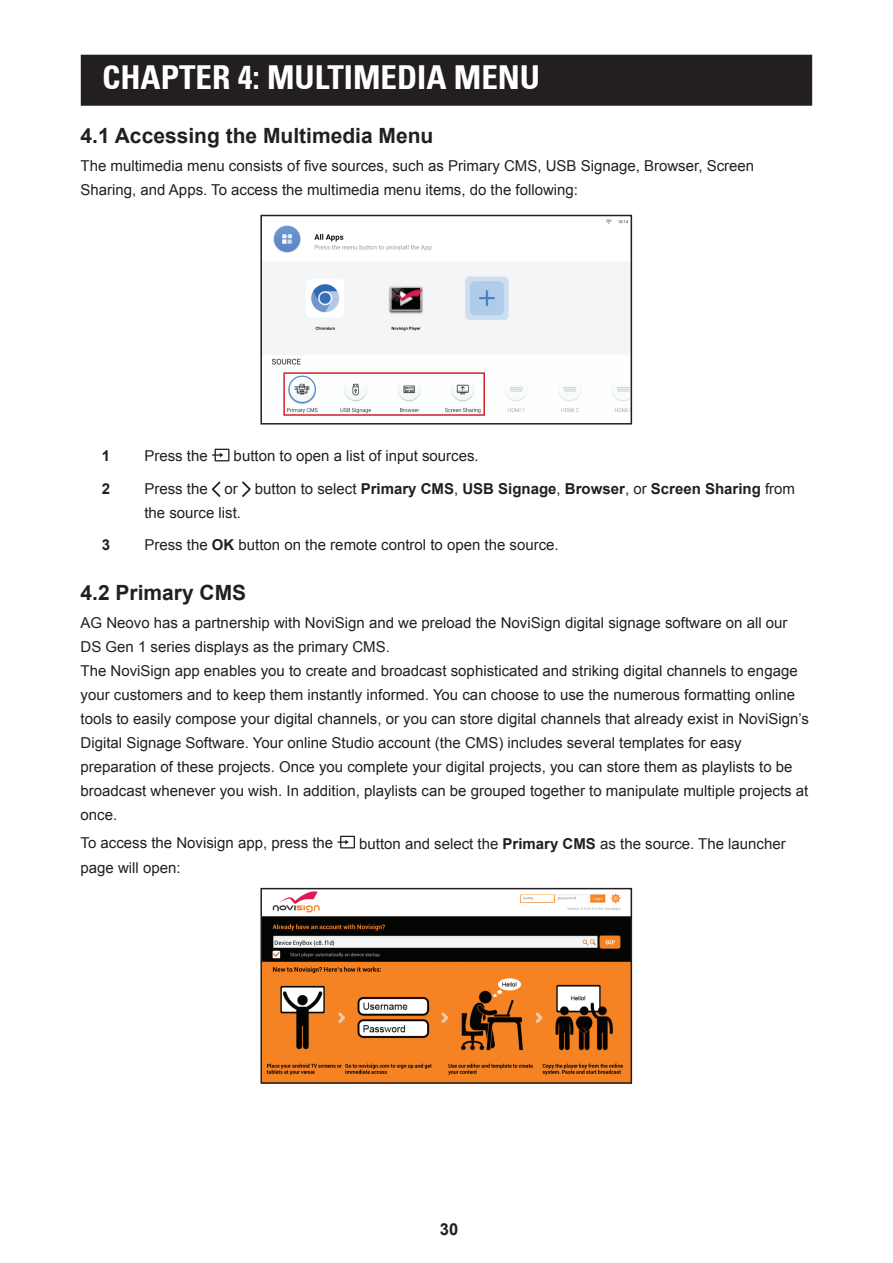
<style>
.page{position:relative;width:893px;height:1263px;background:#fff}
.page>*{position:absolute;margin:0;border:0;box-sizing:border-box;transform-origin:0 0}
.t1{font:700 condensed 33px "Univers 67";color:#fff}
.t2{font:700 21px "Arial";color:#231f20}
.t3{font:700 16.5px "Arial";color:#231f20}
.t4{font:15px/24px "Arial";color:#231f20}
.t5{font:700 15px "Arial";color:#231f20}
.s1{font-weight:700}
</style>
<div class="page">
<div style="left:82px;top:55px;width:729px;height:50px;background:#231f20"></div>
<div style="left:81px;top:55px;width:731px;height:51px;border:2px solid #231f20"></div>
<img style="left:263px;top:219px;width:366px;height:194px">
<div style="left:260px;top:215px;width:372px;height:209px;border:2px solid #231f20"></div>
<div style="left:283px;top:372px;width:202px;height:44px;border:2px solid #d1232a"></div>
<svg style="left:212px;top:449px;width:17px;height:12px"></svg>
<svg style="left:212px;top:482px;width:8px;height:15px"></svg>
<svg style="left:242px;top:481px;width:9px;height:16px"></svg>
<svg style="left:337px;top:836px;width:18px;height:12px"></svg>
<img style="left:263px;top:891px;width:366px;height:190px">
<div style="left:260px;top:888px;width:372px;height:196px;border:2px solid #231f20"></div>
<h1 class="t1" style="left:102px;top:57px;width:440px">CHAPTER 4: MULTIMEDIA MENU</h1>
<h2 class="t2" style="left:81px;top:121px;width:354px">4.1 Accessing the Multimedia Menu</h2>
<p class="t4" style="left:81px;top:154px;width:675px">The multimedia menu consists of five sources, such as Primary CMS, USB Signage, Browser, Screen<br>Sharing, and Apps. To access the multimedia menu items, do the following:</p>
<p class="t5" style="left:102px;top:446px;width:10px">1</p>
<p class="t4" style="left:144px;top:444px;width:65px">Press the</p>
<p class="t4" style="left:234px;top:444px;width:247px">button to open a list of input sources.</p>
<p class="t5" style="left:102px;top:478px;width:10px">2</p>
<p class="t4" style="left:144px;top:477px;width:652px">Press the or button to select <span class="s1">Primary CMS</span>, <span class="s1">USB Signage</span>, <span class="s1">Browser</span>, or <span class="s1">Screen Sharing</span> from the source list.</p>
<p class="t5" style="left:102px;top:535px;width:10px">3</p>
<p class="t4" style="left:144px;top:533px;width:416px">Press the <span class="s1">OK</span> button on the remote control to open the source.</p>
<h2 class="t2" style="left:81px;top:578px;width:167px">4.2 Primary CMS</h2>
<p class="t4" style="left:81px;top:611px;width:730px">AG Neovo has a partnership with NoviSign and we preload the NoviSign digital signage software on all our DS Gen 1 series displays as the primary CMS.<br>The NoviSign app enables you to create and broadcast sophisticated and striking digital channels to engage your customers and to keep them instantly informed. You can choose to use the numerous formatting online tools to easily compose your digital channels, or you can store digital channels that already exist in NoviSign’s Digital Signage Software. Your online Studio account (the CMS) includes several templates for easy preparation of these projects. Once you complete your digital projects, you can store them as playlists to be broadcast whenever you wish. In addition, playlists can be grouped together to manipulate multiple projects at once.</p>
<p class="t4" style="left:81px;top:831px;width:254px">To access the Novisign app, press the</p>
<p class="t4" style="left:359px;top:831px;width:428px">button and select the <span class="s1">Primary CMS</span> as the source. The launcher</p>
<p class="t4" style="left:81px;top:855px;width:102px">page will open:</p>
<p class="t3" style="left:440px;top:1218px;width:20px">30</p>
</div>
